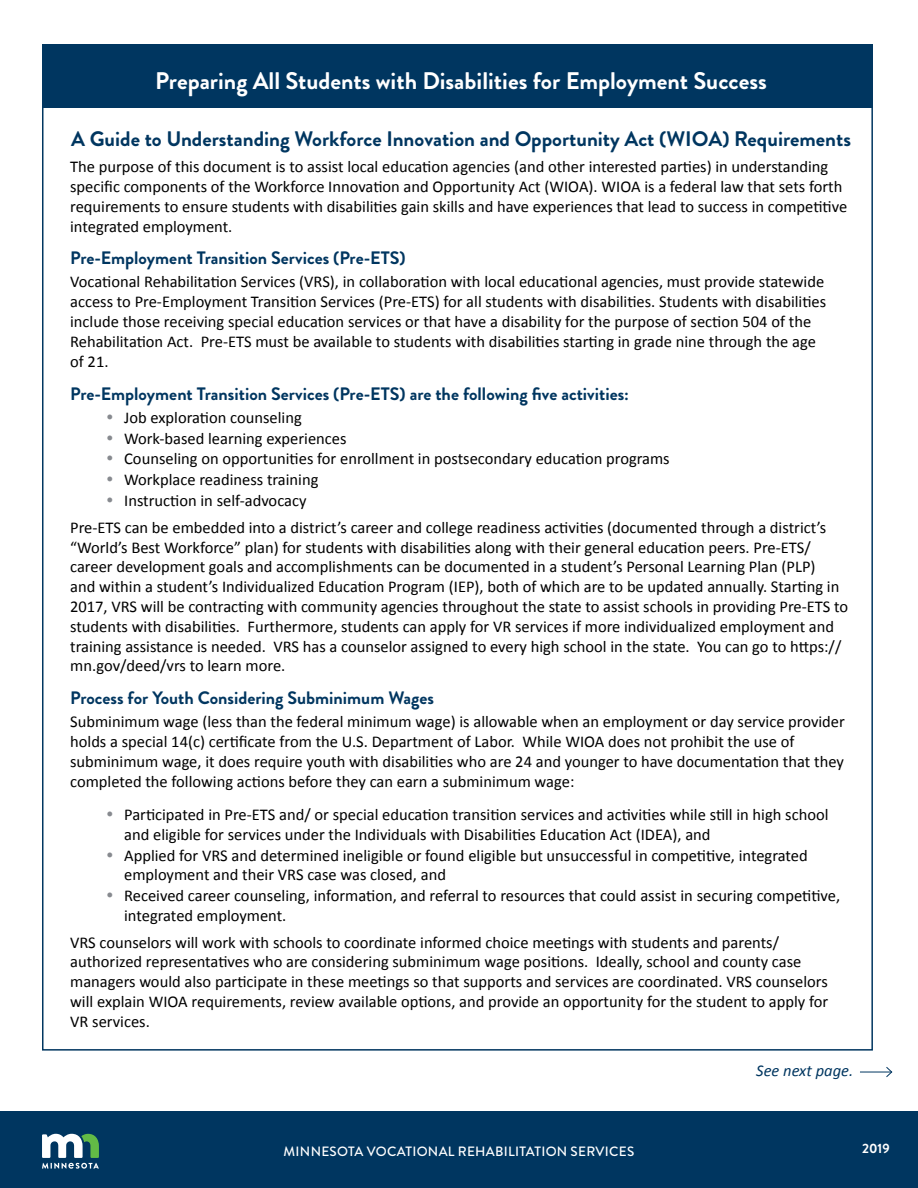
<style>
.page{position:relative;width:918px;height:1188px;background:#fff}
.page>*{position:absolute;margin:0;border:0;box-sizing:border-box;transform-origin:0 0}
.main_head_H{font:700 24px "Brandon Grotesque";color:#fff}
.subhead_back{font:700 21px "Brandon Grotesque";color:#003660}
.subhead_back_2{font:700 18px "Brandon Grotesque";color:#003660}
.copy_left{font:16.5px/19.8px "Calibri";color:#000}
.t1{font:italic 16.5px "Calibri";color:#003660}
.t2{font:500 13.5px "Brandon Grotesque";letter-spacing:.02em;color:#fff}
.t3{font:700 13.5px "Brandon Grotesque";color:#fff}
</style>
<div class="page">
<div style="left:42px;top:44px;width:831px;height:64px;background:#003660"></div>
<hr style="left:860px;top:1072px;width:32px;height:1px;background:#003660">
<svg style="left:885px;top:1067px;width:8px;height:11px"></svg>
<div style="left:0;top:1111px;width:918px;height:77px;background:#003660"></div>
<svg style="left:42px;top:1134px;width:57px;height:35px"></svg>
<p class="main_head_H" style="left:155px;top:64px;width:613px">Preparing All Students with Disabilities for Employment Success</p>
<h1 class="subhead_back" style="left:71px;top:124px;width:781px">A Guide to Understanding Workforce Innovation and Opportunity Act (WIOA) Requirements</h1>
<p class="copy_left" style="left:70px;top:156px;width:779px">The purpose of this document is to assist local education agencies (and other interested parties) in understanding specific components of the Workforce Innovation and Opportunity Act (WIOA). WIOA is a federal law that sets forth requirements to ensure students with disabilities gain skills and have experiences that lead to success in competitive integrated employment.</p>
<p class="subhead_back_2" style="left:70px;top:246px;width:337px">Pre-Employment Transition Services (Pre-ETS)</p>
<p class="copy_left" style="left:70px;top:271px;width:758px">Vocational Rehabilitation Services (VRS), in collaboration with local educational agencies, must provide statewide access to Pre-Employment Transition Services (Pre-ETS) for all students with disabilities. Students with disabilities include those receiving special education services or that have a disability for the purpose of section 504 of the Rehabilitation Act. Pre-ETS must be available to students with disabilities starting in grade nine through the age of 21.</p>
<p class="subhead_back_2" style="left:70px;top:381px;width:560px">Pre-Employment Transition Services (Pre-ETS) are the following five activities:</p>
<p class="copy_left" style="left:124px;top:406px;width:179px">Job exploration counseling</p>
<p class="copy_left" style="left:124px;top:427px;width:224px">Work-based learning experiences</p>
<p class="copy_left" style="left:124px;top:448px;width:547px">Counseling on opportunities for enrollment in postsecondary education programs</p>
<p class="copy_left" style="left:124px;top:469px;width:196px">Workplace readiness training</p>
<p class="copy_left" style="left:124px;top:490px;width:184px">Instruction in self-advocacy</p>
<p class="copy_left" style="left:70px;top:517px;width:780px">Pre-ETS can be embedded into a district’s career and college readiness activities (documented through a district’s “World’s Best Workforce” plan) for students with disabilities along with their general education peers. Pre-ETS/ career development goals and accomplishments can be documented in a student’s Personal Learning Plan (PLP)<br>and within a student’s Individualized Education Program (IEP), both of which are to be updated annually. Starting in 2017, VRS will be contracting with community agencies throughout the state to assist schools in providing Pre-ETS to students with disabilities. Furthermore, students can apply for VR services if more individualized employment and training assistance is needed. VRS has a counselor assigned to every high school in the state. You can go to https:// mn.gov/deed/vrs to learn more.</p>
<p class="subhead_back_2" style="left:70px;top:685px;width:365px">Process for Youth Considering Subminimum Wages</p>
<p class="copy_left" style="left:70px;top:711px;width:776px">Subminimum wage (less than the federal minimum wage) is allowable when an employment or day service provider holds a special 14(c) certificate from the U.S. Department of Labor. While WIOA does not prohibit the use of subminimum wage, it does require youth with disabilities who are 24 and younger to have documentation that they completed the following actions before they can earn a subminimum wage:</p>
<p class="copy_left" style="left:124px;top:804px;width:706px">Participated in Pre-ETS and/ or special education transition services and activities while still in high school and eligible for services under the Individuals with Disabilities Education Act (IDEA), and</p>
<p class="copy_left" style="left:124px;top:845px;width:685px">Applied for VRS and determined ineligible or found eligible but unsuccessful in competitive, integrated employment and their VRS case was closed, and</p>
<p class="copy_left" style="left:124px;top:885px;width:718px">Received career counseling, information, and referral to resources that could assist in securing competitive, integrated employment.</p>
<p class="copy_left" style="left:70px;top:932px;width:760px">VRS counselors will work with schools to coordinate informed choice meetings with students and parents/ authorized representatives who are considering subminimum wage positions. Ideally, school and county case managers would also participate in these meetings so that supports and services are coordinated. VRS counselors will explain WIOA requirements, review available options, and provide an opportunity for the student to apply for VR services.</p>
<p class="t1" style="left:756px;top:1060px;width:98px">See next page.</p>
<p class="t2" style="left:284px;top:1142px;width:352px">MINNESOTA VOCATIONAL REHABILITATION SERVICES</p>
<p class="t3" style="left:862px;top:1139px;width:29px">2019</p>
</div>
